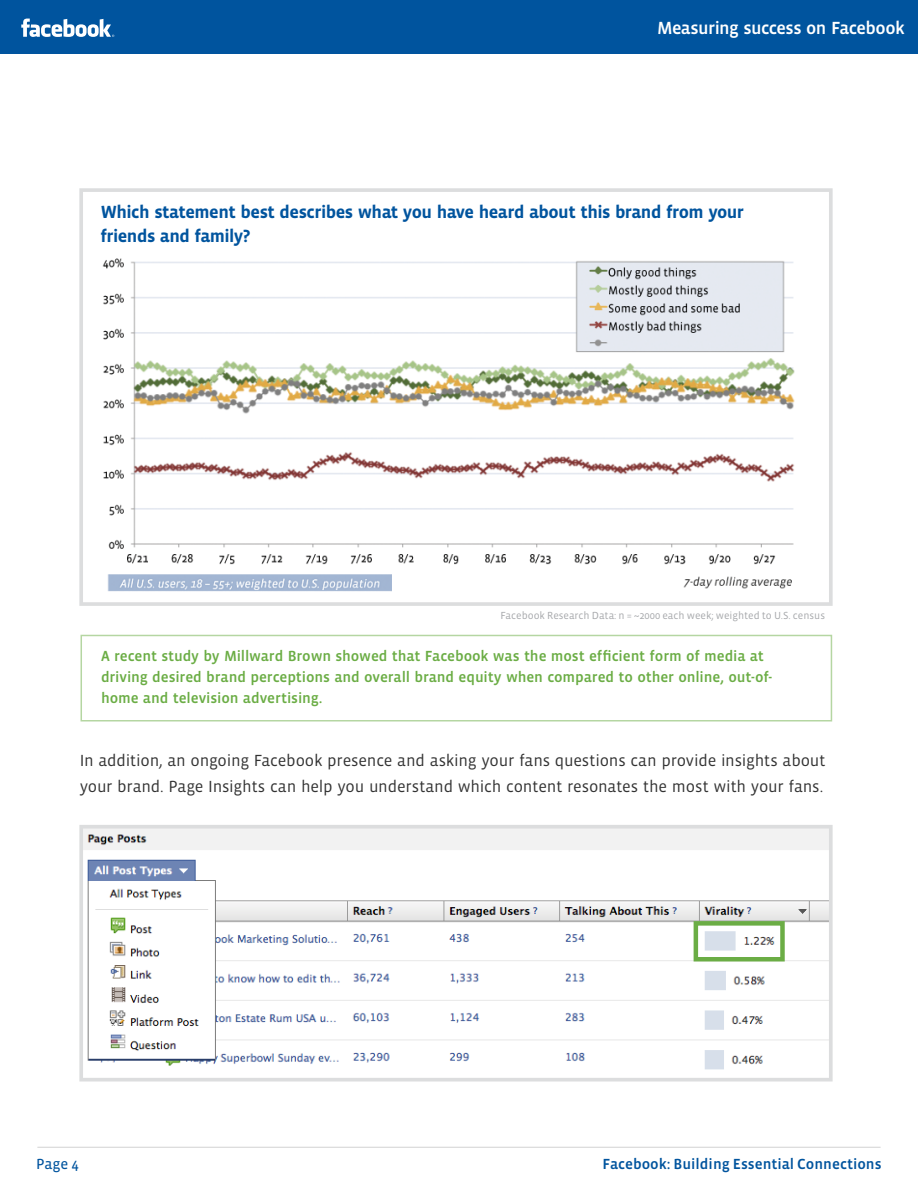
<style>
.page{position:relative;width:918px;height:1188px;background:#fff}
.page>*{position:absolute;margin:0;border:0;box-sizing:border-box;transform-origin:0 0}
.t1{font:700 18px/24px "Vista Sans OT";letter-spacing:-.03em;color:#00549e}
.t2{font:500 18px "Vista Sans OT";letter-spacing:-.03em;color:#fff}
.t3{font:16.5px/25.5px "Vista Sans OT";letter-spacing:-.01em;color:#333}
.t4{font:500 15px/21px "Vista Sans OT";letter-spacing:-.005em;color:#6bad45}
.t5{font:500 15px "Vista Sans OT";color:#00549e}
.t6{font:15px "Vista Sans OT";color:#00549e}
.t7{font:10.5px "Vista Sans OT";color:#a6a8ab}
</style>
<div class="page">
<div style="left:0;top:0;width:918px;height:54px;background:#00549e"></div>
<svg style="left:21px;top:19px;width:93px;height:18px"></svg>
<hr style="left:37px;top:1147px;width:844px;height:1px;background:#d2d2d2">
<img style="left:102px;top:258px;width:693px;height:334px">
<div style="left:79px;top:188px;width:754px;height:418px;border:4px solid #dcddde"></div>
<div style="left:81px;top:635px;width:751px;height:87px;border:2px solid #b5d6a2"></div>
<img style="left:84px;top:830px;width:744px;height:240px">
<div style="left:79px;top:825px;width:754px;height:256px;border:4px solid #dcddde"></div>
<div style="left:694px;top:921px;width:91px;height:41px;border:4px solid #6bad45"></div>
<p class="t2" style="left:657px;top:18px;width:249px">Measuring success on Facebook</p>
<p class="t1" style="left:100px;top:201px;width:645px">Which statement best describes what you have heard about this brand from your friends and family?</p>
<p class="t7" style="left:500px;top:611px;width:326px">Facebook Research Data: n = ~2000 each week; weighted to U.S. census</p>
<p class="t4" style="left:101px;top:646px;width:673px">A recent study by Millward Brown showed that Facebook was the most efficient form of media at driving desired brand perceptions and overall brand equity when compared to other online, out-of&shy;home and television advertising.</p>
<p class="t3" style="left:80px;top:748px;width:747px">In addition, an ongoing Facebook presence and asking your fans questions can provide insights about your brand. Page Insights can help you understand which content resonates the most with your fans.</p>
<p class="t6" style="left:36px;top:1156px;width:44px">Page 4</p>
<p class="t5" style="left:603px;top:1156px;width:281px">Facebook: Building Essential Connections</p>
</div>
